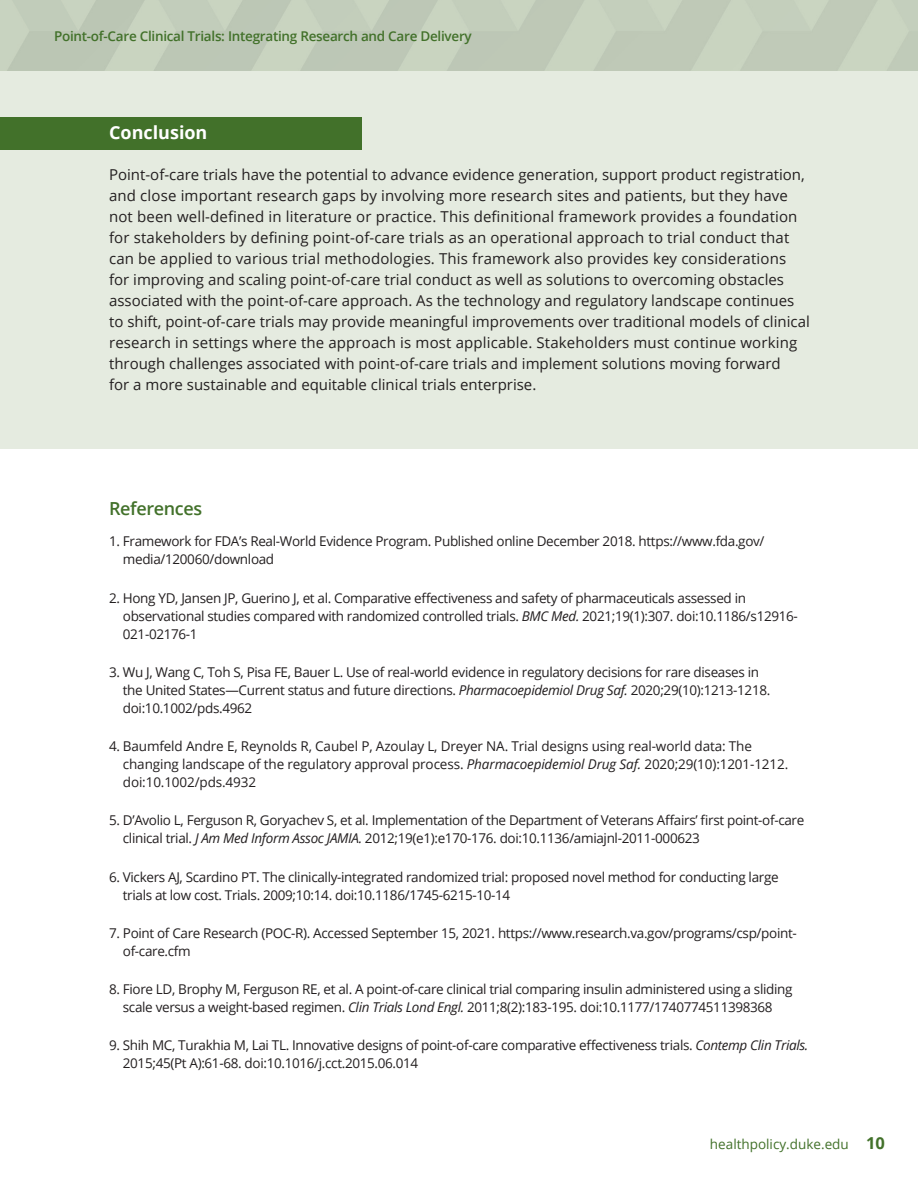
<style>
.page{position:relative;width:918px;height:1188px;background:#fff}
.page>*{position:absolute;margin:0;border:0;box-sizing:border-box;transform-origin:0 0}
.Paragraph_Style_1{font:700 18px "Open Sans";color:#fff}
.Paragraph_Style_1-2{font:600 18px "Open Sans";letter-spacing:-.02em;color:#42712a}
.t1{font:700 16.5px "Open Sans";color:#42712a}
.Paragraph_Style_1-3{font:15px/21px "Open Sans";color:#231f20}
.Paragraph_Style_1-4{font:13.5px/18px "Open Sans";letter-spacing:-.025em;color:#231f20}
.t2{font:600 13.5px "Open Sans";letter-spacing:-.02em;color:#42712a}
.t3{font:13.5px "Open Sans";color:#42712a}
.s1{font-style:italic}
</style>
<div class="page">
<div style="left:0;top:0;width:918px;height:73px;background:#c0cab8"></div>
<div style="left:0;top:71px;width:918px;height:378px;background:#e5ebe0"></div>
<div style="left:0;top:117px;width:362px;height:33px;background:#42712a"></div>
<p class="t2" style="left:54px;top:27px;width:419px">Point-of-Care Clinical Trials: Integrating Research and Care Delivery</p>
<p class="Paragraph_Style_1" style="left:109px;top:119px;width:100px">Conclusion</p>
<p class="Paragraph_Style_1-3" style="left:109px;top:163px;width:702px">Point-of-care trials have the potential to advance evidence generation, support product registration, and close important research gaps by involving more research sites and patients, but they have not been well-defined in literature or practice. This definitional framework provides a foundation for stakeholders by defining point-of-care trials as an operational approach to trial conduct that can be applied to various trial methodologies. This framework also provides key considerations for improving and scaling point-of-care trial conduct as well as solutions to overcoming obstacles associated with the point-of-care approach. As the technology and regulatory landscape continues to shift, point-of-care trials may provide meaningful improvements over traditional models of clinical research in settings where the approach is most applicable. Stakeholders must continue working through challenges associated with point-of-care trials and implement solutions moving forward<br>for a more sustainable and equitable clinical trials enterprise.</p>
<p class="Paragraph_Style_1-2" style="left:109px;top:496px;width:95px">References</p>
<p class="Paragraph_Style_1-4" style="left:123px;top:532px;width:643px;text-indent:-14px">1. Framework for FDA’s Real-World Evidence Program. Published online December 2018. https://www.fda.gov/ media/120060/download</p>
<p class="Paragraph_Style_1-4" style="left:123px;top:588px;width:677px;text-indent:-14px">2. Hong YD, Jansen JP, Guerino J, et al. Comparative effectiveness and safety of pharmaceuticals assessed in observational studies compared with randomized controlled trials. <span class="s1">BMC Med.</span> 2021;19(1):307. doi:10.1186/s12916-<br>021-02176-1</p>
<p class="Paragraph_Style_1-4" style="left:123px;top:663px;width:649px;text-indent:-14px">3. Wu J, Wang C, Toh S, Pisa FE, Bauer L. Use of real-world evidence in regulatory decisions for rare diseases in the United States—Current status and future directions. <span class="s1">Pharmacoepidemiol Drug Saf.</span> 2020;29(10):1213-1218. doi:10.1002/pds.4962</p>
<p class="Paragraph_Style_1-4" style="left:123px;top:737px;width:667px;text-indent:-14px">4. Baumfeld Andre E, Reynolds R, Caubel P, Azoulay L, Dreyer NA. Trial designs using real-world data: The changing landscape of the regulatory approval process. <span class="s1">Pharmacoepidemiol Drug Saf.</span> 2020;29(10):1201-1212. doi:10.1002/pds.4932</p>
<p class="Paragraph_Style_1-4" style="left:123px;top:811px;width:683px;text-indent:-14px">5. D’Avolio L, Ferguson R, Goryachev S, et al. Implementation of the Department of Veterans Affairs’ first point-of-care clinical trial. <span class="s1">J Am Med Inform Assoc JAMIA.</span> 2012;19(e1):e170-176. doi:10.1136/amiajnl-2011-000623</p>
<p class="Paragraph_Style_1-4" style="left:123px;top:867px;width:657px;text-indent:-14px">6. Vickers AJ, Scardino PT. The clinically-integrated randomized trial: proposed novel method for conducting large trials at low cost. Trials. 2009;10:14. doi:10.1186/1745-6215-10-14</p>
<p class="Paragraph_Style_1-4" style="left:123px;top:924px;width:675px;text-indent:-14px">7. Point of Care Research (POC-R). Accessed September 15, 2021. https://www.research.va.gov/programs/csp/point&shy;of-care.cfm</p>
<p class="Paragraph_Style_1-4" style="left:109px;top:980px;width:685px;text-align:center">8. Fiore LD, Brophy M, Ferguson RE, et al. A point-of-care clinical trial comparing insulin administered using a sliding scale versus a weight-based regimen. <span class="s1">Clin Trials Lond Engl.</span> 2011;8(2):183-195. doi:10.1177/1740774511398368</p>
<p class="Paragraph_Style_1-4" style="left:123px;top:1036px;width:687px;text-indent:-14px">9. Shih MC, Turakhia M, Lai TL. Innovative designs of point-of-care comparative effectiveness trials. <span class="s1">Contemp Clin Trials.<br></span>2015;45(Pt A):61-68. doi:10.1016/j.cct.2015.06.014</p>
<p class="t3" style="left:710px;top:1135px;width:140px">healthpolicy.duke.edu</p>
<p class="t1" style="left:866px;top:1132px;width:20px">10</p>
</div>
